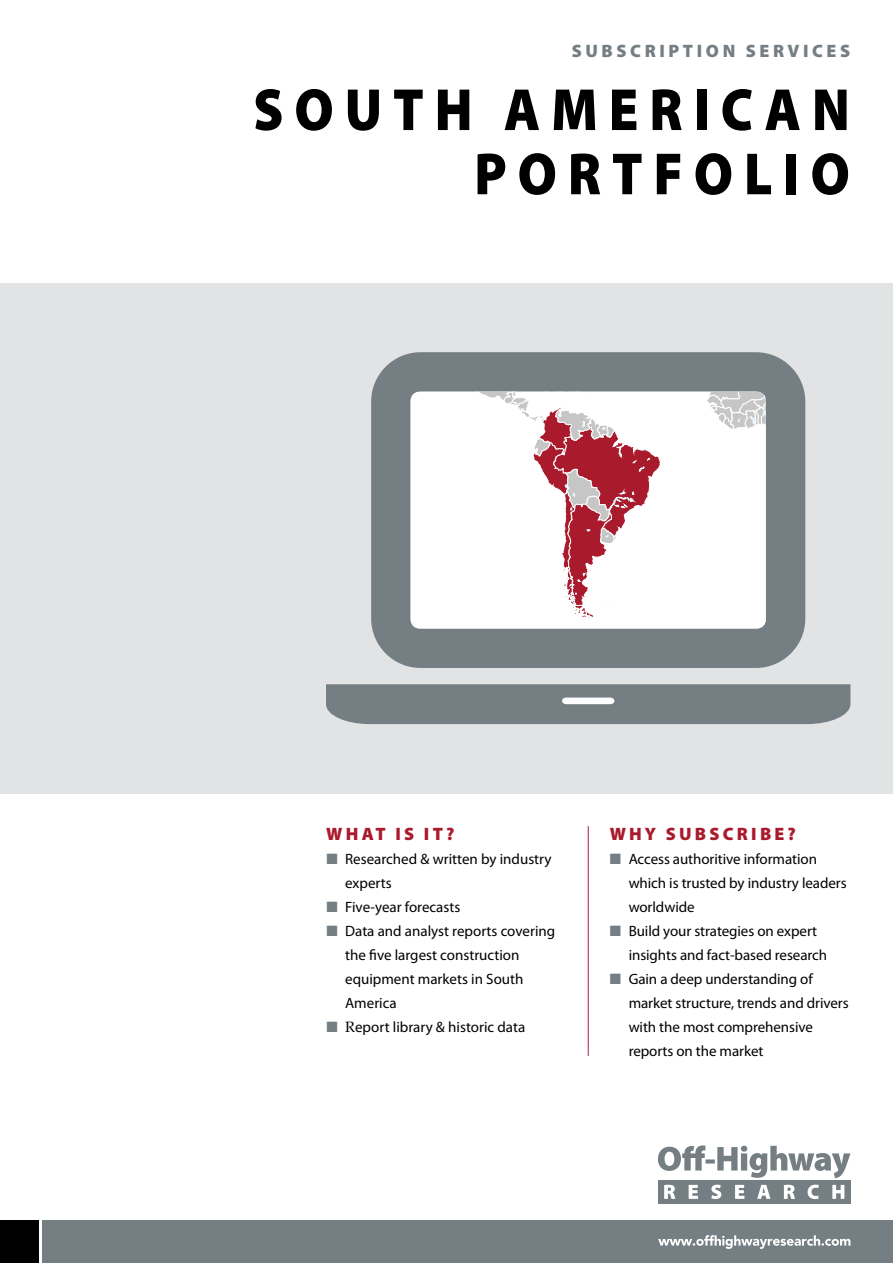
<style>
.page{position:relative;width:893px;height:1263px;background:#fff}
.page>*{position:absolute;margin:0;border:0;box-sizing:border-box;transform-origin:0 0}
.t1{font:900 60px/64.2px "Myriad Pro";letter-spacing:.2em;color:#000;text-align:right;scale:.9 1}
.t2{font:900 18px "Myriad Pro";letter-spacing:.18em;color:#a91a2c}
.t3{font:900 18px "Myriad Pro";letter-spacing:.2em;color:#757e83}
.t4{font:15px/24px "Myriad Pro";letter-spacing:-.005em;color:#000}
.s1{font-family:"Proxima Nova Cond";font-size:18px;color:#757e83}
.s2{font-family:"Palatino Linotype"}
</style>
<div class="page">
<div style="left:43px;top:1220px;width:850px;height:43px;background:#757e83"></div>
<div style="left:0;top:1220px;width:38px;height:43px;background:#000"></div>
<svg style="left:658px;top:1235px;width:192px;height:14px"></svg>
<div style="left:658px;top:1180px;width:192px;height:23px;background:#757e83"></div>
<svg style="left:658px;top:1145px;width:192px;height:33px"></svg>
<svg style="left:664px;top:1185px;width:180px;height:14px"></svg>
<hr style="left:588px;top:826px;width:1px;height:230px;background:#a42135">
<div style="left:0;top:283px;width:893px;height:510px;background:#e1e3e5"></div>
<div style="left:371px;top:352px;width:434px;height:316px;background:#757e83"></div>
<div style="left:326px;top:684px;width:524px;height:40px;background:#757e83"></div>
<div style="left:411px;top:392px;width:355px;height:236px;background:#fff;border-radius:9px"></div>
<svg style="left:480px;top:392px;width:286px;height:211px"></svg>
<p class="t3" style="left:572px;top:41px;width:280px">SUBSCRIPTION SERVICES</p>
<h1 class="t1" style="left:253px;top:78px;width:664px">SOUTH AMERICAN<br>PORTFOLIO</h1>
<p class="t2" style="left:326px;top:823px;width:130px">WHAT IS IT?</p>
<p class="t4" style="left:345px;top:846px;width:208px;text-indent:-19px"><span class="s1">■</span> Researched &amp; written by industry experts</p>
<p class="t4" style="left:326px;top:894px;width:136px"><span class="s1">■</span> Five-year forecasts</p>
<p class="t4" style="left:345px;top:918px;width:212px;text-indent:-19px"><span class="s1">■</span> Data and analyst reports covering the five largest construction equipment markets in South<br>America</p>
<p class="t4" style="left:326px;top:1014px;width:201px"><span class="s1">■</span> <span class="s2">R</span>eport library &amp; historic data</p>
<p class="t2" style="left:610px;top:823px;width:188px">WHY SUBSCRIBE?</p>
<p class="t4" style="left:629px;top:846px;width:219px;text-indent:-19px"><span class="s1">■</span> Access authoritive information which is trusted by industry leaders worldwide</p>
<p class="t4" style="left:629px;top:918px;width:200px;text-indent:-19px"><span class="s1">■</span> Build your strategies on expert insights and fact-based research</p>
<p class="t4" style="left:629px;top:966px;width:222px;text-indent:-19px"><span class="s1">■</span> Gain a deep understanding of market structure, trends and drivers with the most comprehensive reports on the market</p>
</div>
